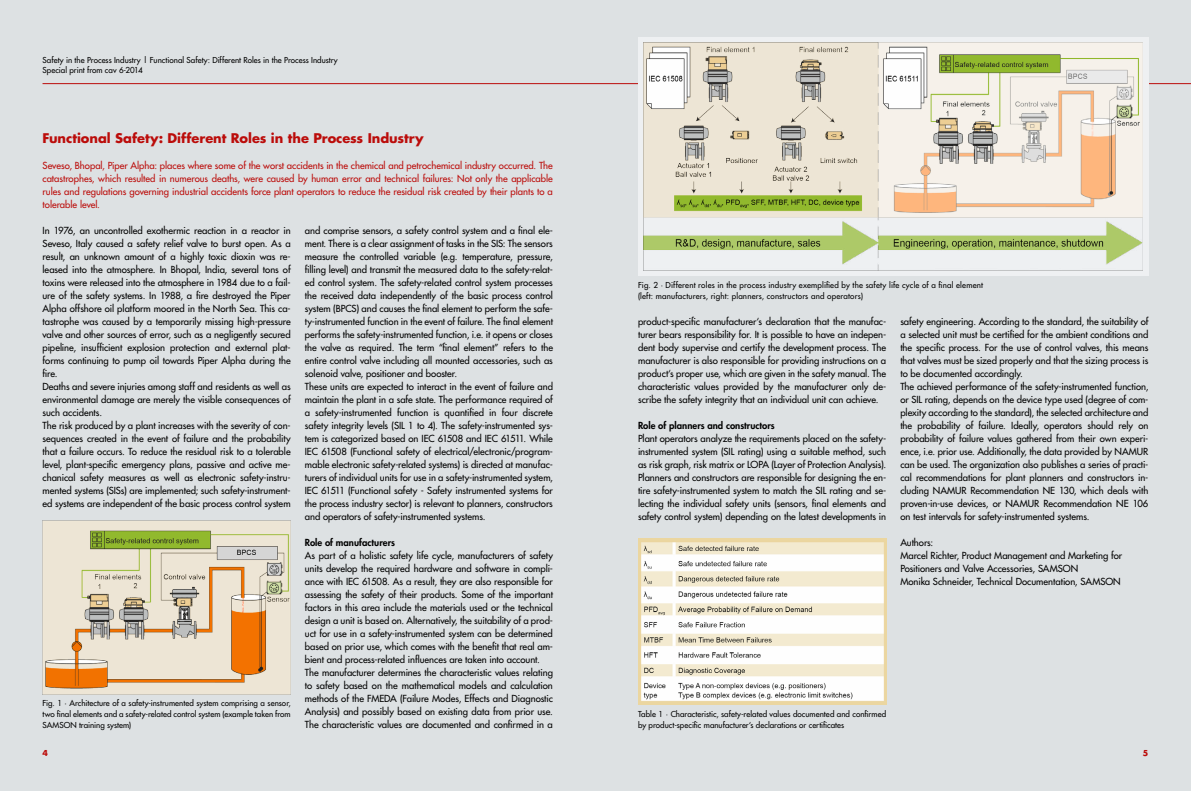
<style>
.page{position:relative;width:1191px;height:791px;background:#dde1e3}
.page>*{position:absolute;margin:0;border:0;box-sizing:border-box;transform-origin:0 0}
.t1{font:700 13px "Futura";letter-spacing:-.005em;color:#bb0c0a}
.t2{font:9.5px/13px "Futura";color:#000}
.t3{font:9.5px/13px "Futura";color:#bb0c0a;text-align:justify}
.t4{font:800 9.5px "Futura";letter-spacing:.005em;color:#000}
.t5{font:8px/11px "Futura";letter-spacing:.01em;color:#000}
.t6{font:700 8px "Futura";color:#bb0c0a}
</style>
<div class="page">
<hr style="left:43px;top:83px;width:1148px;height:1px;background:#bb0c0a">
<img style="left:43px;top:521px;width:248px;height:173px">
<div style="left:638px;top:37px;width:510px;height:239px;background:linear-gradient(to right,#eef0f2,#eef0f2)"></div>
<img style="left:643px;top:43px;width:499px;height:227px">
<img style="left:638px;top:540px;width:248px;height:164px">
<p class="t5" style="left:43px;top:55px;width:297px;line-height:10px">Safety in the Process Industry | Functional Safety: Different Roles in the Process Industry<br>Special print from cav 6-2014</p>
<h1 class="t1" style="left:43px;top:129px;width:382px">Functional Safety: Different Roles in the Process Industry</h1>
<p class="t3" style="left:43px;top:159px;width:512px">Seveso, Bhopal, Piper Alpha: places where some of the worst accidents in the chemical and petrochemical industry occurred. The catastrophes, which resulted in numerous deaths, were caused by human error and technical failures: Not only the applicable rules and regulations governing industrial accidents force plant operators to reduce the residual risk created by their plants to a tolerable level.</p>
<p class="t2" style="left:43px;top:224px;width:250px">In 1976, an uncontrolled exothermic reaction in a reactor in Seveso, Italy caused a safety relief valve to burst open. As a result, an unknown amount of a highly toxic dioxin was re&shy;leased into the atmosphere. In Bhopal, India, several tons of toxins were released into the atmosphere in 1984 due to a fail&shy;ure of the safety systems. In 1988, a fire destroyed the Piper Alpha offshore oil platform moored in the North Sea. This ca&shy;tastrophe was caused by a temporarily missing high-pressure valve and other sources of error, such as a negligently secured pipeline, insufficient explosion protection and external plat&shy;forms continuing to pump oil towards Piper Alpha during the fire.<br>Deaths and severe injuries among staff and residents as well as environmental damage are merely the visible consequences of such accidents.<br>The risk produced by a plant increases with the severity of con&shy;sequences created in the event of failure and the probability that a failure occurs. To reduce the residual risk to a tolerable level, plant-specific emergency plans, passive and active me&shy;chanical safety measures as well as electronic safety-instru&shy;mented systems (SISs) are implemented; such safety-instrument&shy;ed systems are independent of the basic process control system</p>
<p class="t2" style="left:305px;top:224px;width:250px">and comprise sensors, a safety control system and a final ele&shy;ment. There is a clear assignment of tasks in the SIS: The sensors measure the controlled variable (e.g. temperature, pressure, filling level) and transmit the measured data to the safety-relat&shy;ed control system. The safety-related control system processes the received data independently of the basic process control system (BPCS) and causes the final element to perform the safe&shy;ty-instrumented function in the event of failure. The final element performs the safety-instrumented function, i.e. it opens or closes the valve as required. The term “final element” refers to the entire control valve including all mounted accessories, such as solenoid valve, positioner and booster.<br>These units are expected to interact in the event of failure and maintain the plant in a safe state. The performance required of a safety-instrumented function is quantified in four discrete safety integrity levels (SIL 1 to 4). The safety-instrumented sys&shy;tem is categorized based on IEC 61508 and IEC 61511. While IEC 61508 (Functional safety of electrical/electronic/program&shy;mable electronic safety-related systems) is directed at manufac&shy;turers of individual units for use in a safety-instrumented system, IEC 61511 (Functional safety - Safety instrumented systems for the process industry sector) is relevant to planners, constructors and operators of safety-instrumented systems.</p>
<p class="t4" style="left:305px;top:536px;width:92px">Role of manufacturers</p>
<p class="t2" style="left:305px;top:549px;width:250px">As part of a holistic safety life cycle, manufacturers of safety units develop the required hardware and software in compli&shy;ance with IEC 61508. As a result, they are also responsible for assessing the safety of their products. Some of the important factors in this area include the materials used or the technical design a unit is based on. Alternatively, the suitability of a prod&shy;uct for use in a safety-instrumented system can be determined based on prior use, which comes with the benefit that real am&shy;bient and process-related influences are taken into account.<br>The manufacturer determines the characteristic values relating to safety based on the mathematical models and calculation methods of the FMEDA (Failure Modes, Effects and Diagnostic Analysis) and possibly based on existing data from prior use.<br>The characteristic values are documented and confirmed in a</p>
<p class="t5" style="left:43px;top:698px;width:250px;text-align:justify">Fig. 1 · Architecture of a safety-instrumented system comprising a sensor, two final elements and a safety-related control system (example taken from SAMSON training system)</p>
<p class="t5" style="left:638px;top:279px;width:347px">Fig. 2 · Different roles in the process industry exemplified by the safety life cycle of a final element (left: manufacturers, right: planners, constructors and operators)</p>
<p class="t2" style="left:638px;top:315px;width:250px;text-align:justify">product-specific manufacturer‘s declaration that the manufac&shy;turer bears responsibility for. It is possible to have an indepen&shy;dent body supervise and certify the development process. The manufacturer is also responsible for providing instructions on a product‘s proper use, which are given in the safety manual. The characteristic values provided by the manufacturer only de&shy;scribe the safety integrity that an individual unit can achieve.</p>
<p class="t4" style="left:638px;top:419px;width:138px">Role of planners and constructors</p>
<p class="t2" style="left:638px;top:432px;width:250px;text-align:justify">Plant operators analyze the requirements placed on the safety&shy;instrumented system (SIL rating) using a suitable method, such as risk graph, risk matrix or LOPA (Layer of Protection Analysis).<br>Planners and constructors are responsible for designing the en&shy;tire safety-instrumented system to match the SIL rating and se&shy;lecting the individual safety units (sensors, final elements and safety control system) depending on the latest developments in</p>
<p class="t2" style="left:900px;top:315px;width:250px">safety engineering. According to the standard, the suitability of a selected unit must be certified for the ambient conditions and the specific process. For the use of control valves, this means that valves must be sized properly and that the sizing process is to be documented accordingly.<br>The achieved performance of the safety-instrumented function, or SIL rating, depends on the device type used (degree of com&shy;plexity according to the standard), the selected architecture and the probability of failure. Ideally, operators should rely on probability of failure values gathered from their own experi&shy;ence, i.e. prior use. Additionally, the data provided by NAMUR can be used. The organization also publishes a series of practi&shy;cal recommendations for plant planners and constructors in&shy;cluding NAMUR Recommendation NE 130, which deals with proven-in-use devices, or NAMUR Recommendation NE 106 on test intervals for safety-instrumented systems.</p>
<p class="t2" style="left:900px;top:536px;width:223px">Authors:<br>Marcel Richter, Product Management and Marketing for Positioners and Valve Accessories, SAMSON<br>Monika Schneider, Technical Documentation, SAMSON</p>
<p class="t5" style="left:638px;top:709px;width:250px">Table 1 · Characteristic, safety-related values documented and confirmed by product-specific manufacturer‘s declarations or certificates</p>
<p class="t6" style="left:43px;top:747px;width:7px">4</p>
<p class="t6" style="left:1143px;top:747px;width:7px">5</p>
</div>
